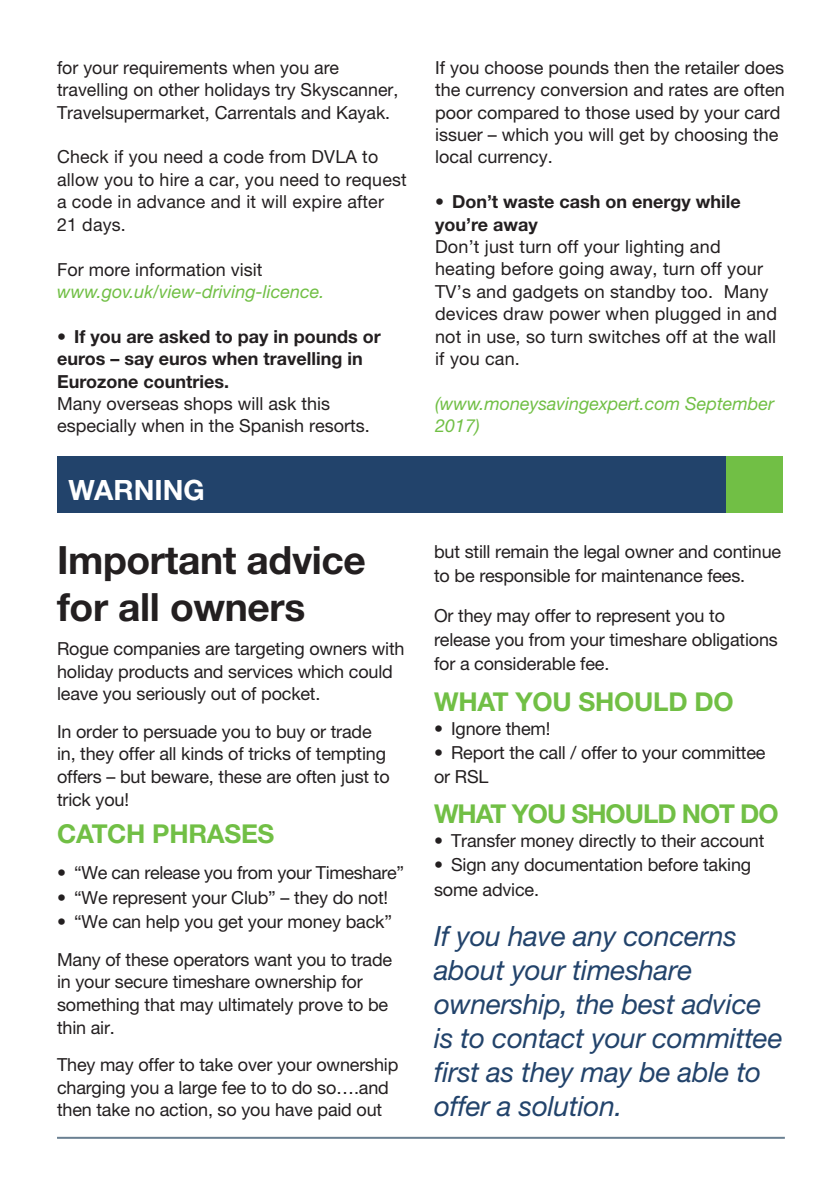
<style>
.page{position:relative;width:840px;height:1193px;background:#fff}
.page>*{position:absolute;margin:0;border:0;box-sizing:border-box;transform-origin:0 0}
.t1{font:700 39px/46.6px "Helvetica Neue";letter-spacing:-.01em;color:#231f20}
.t2{font:italic 28px/34.2px "Helvetica Neue";letter-spacing:-.01em;color:#22436b}
.t3{font:700 28px "Helvetica Neue";color:#fff}
.t4{font:700 26px "Helvetica Neue";letter-spacing:-.01em;color:#71bf45}
.t5{font:700 26px "Helvetica Neue";letter-spacing:-.04em;color:#71bf45}
.t6{font:18px/22.6px "Helvetica Neue";letter-spacing:-.01em;color:#231f20}
.t7{font:18px/22.4px "Helvetica Neue";letter-spacing:.01em;color:#231f20}
.t8{font:700 18px/22.4px "Helvetica Neue";color:#231f20}
.t9{font:italic 18px/22.4px "Helvetica Neue";color:#71bf45}
.s1{font-weight:400}
</style>
<div class="page">
<hr style="left:57px;top:1136px;width:728px;height:2px;background:#6a8092">
<div style="left:57px;top:456px;width:726px;height:57px;background:#22436b"></div>
<div style="left:726px;top:456px;width:57px;height:57px;background:#71bf45"></div>
<p class="t6" style="left:57px;top:56px;width:343px">for your requirements when you are travelling on other holidays try Skyscanner,<br>Travelsupermarket, Carrentals and Kayak.</p>
<p class="t7" style="left:57px;top:146px;width:351px">Check if you need a code from DVLA to allow you to hire a car, you need to request a code in advance and it will expire after<br>21 days.</p>
<p class="t6" style="left:57px;top:257px;width:207px">For more information visit</p>
<p class="t9" style="left:57px;top:280px;width:269px">www.gov.uk/view-driving-licence.</p>
<p class="t8" style="left:57px;top:325px;width:325px"><span class="s1">•</span> If you are asked to pay in pounds or euros – say euros when travelling in<br>Eurozone countries.</p>
<p class="t6" style="left:57px;top:392px;width:314px">Many overseas shops will ask this especially when in the Spanish resorts.</p>
<h2 class="t3" style="left:68px;top:472px;width:138px">WARNING</h2>
<h1 class="t1" style="left:57px;top:536px;width:310px">Important advice for all owners</h1>
<p class="t6" style="left:57px;top:637px;width:349px">Rogue companies are targeting owners with holiday products and services which could leave you seriously out of pocket.</p>
<p class="t6" style="left:57px;top:719px;width:334px">In order to persuade you to buy or trade in, they offer all kinds of tricks of tempting offers – but beware, these are often just to trick you!</p>
<h3 class="t4" style="left:57px;top:817px;width:219px">CATCH PHRASES</h3>
<p class="t6" style="left:57px;top:861px;width:349px">• “We can release you from your Timeshare”</p>
<p class="t6" style="left:57px;top:885px;width:333px">• “We represent your Club” – they do not!</p>
<p class="t6" style="left:57px;top:903px;width:337px;line-height:37.4px">• “We can help you get your money back”<br>Many of these operators want you to trade</p>
<p class="t6" style="left:57px;top:970px;width:333px">in your secure timeshare ownership for something that may ultimately prove to be thin air.</p>
<p class="t6" style="left:57px;top:1053px;width:343px">They may offer to take over your ownership charging you a large fee to to do so….and then take no action, so you have paid out</p>
<p class="t6" style="left:435px;top:56px;width:351px">If you choose pounds then the retailer does the currency conversion and rates are often poor compared to those used by your card issuer – which you will get by choosing the local currency.</p>
<p class="t8" style="left:435px;top:190px;width:307px"><span class="s1">•</span> Don’t waste cash on energy while you’re away</p>
<p class="t7" style="left:435px;top:235px;width:344px">Don’t just turn off your lighting and heating before going away, turn off your TV’s and gadgets on standby too. Many devices draw power when plugged in and not in use, so turn switches off at the wall if you can.</p>
<p class="t9" style="left:435px;top:392px;width:340px">(www.moneysavingexpert.com September<br>2017)</p>
<p class="t6" style="left:434px;top:539px;width:349px;line-height:24.2px">but still remain the legal owner and continue to be responsible for maintenance fees.</p>
<p class="t6" style="left:434px;top:603px;width:345px;line-height:24.2px">Or they may offer to represent you to release you from your timeshare obligations for a considerable fee.</p>
<h3 class="t4" style="left:434px;top:685px;width:301px">WHAT YOU SHOULD DO</h3>
<p class="t6" style="left:434px;top:717px;width:118px">• Ignore them!</p>
<p class="t6" style="left:434px;top:740px;width:333px;line-height:24.2px">• Report the call / offer to your committee or RSL</p>
<h3 class="t5" style="left:434px;top:798px;width:346px">WHAT YOU SHOULD NOT DO</h3>
<p class="t6" style="left:434px;top:829px;width:332px">• Transfer money directly to their account</p>
<p class="t6" style="left:434px;top:852px;width:319px;line-height:24.2px">• Sign any documentation before taking some advice.</p>
<h2 class="t2" style="left:434px;top:918px;width:350px">If you have any concerns about your timeshare ownership, the best advice is to contact your committee first as they may be able to offer a solution.</h2>
</div>
